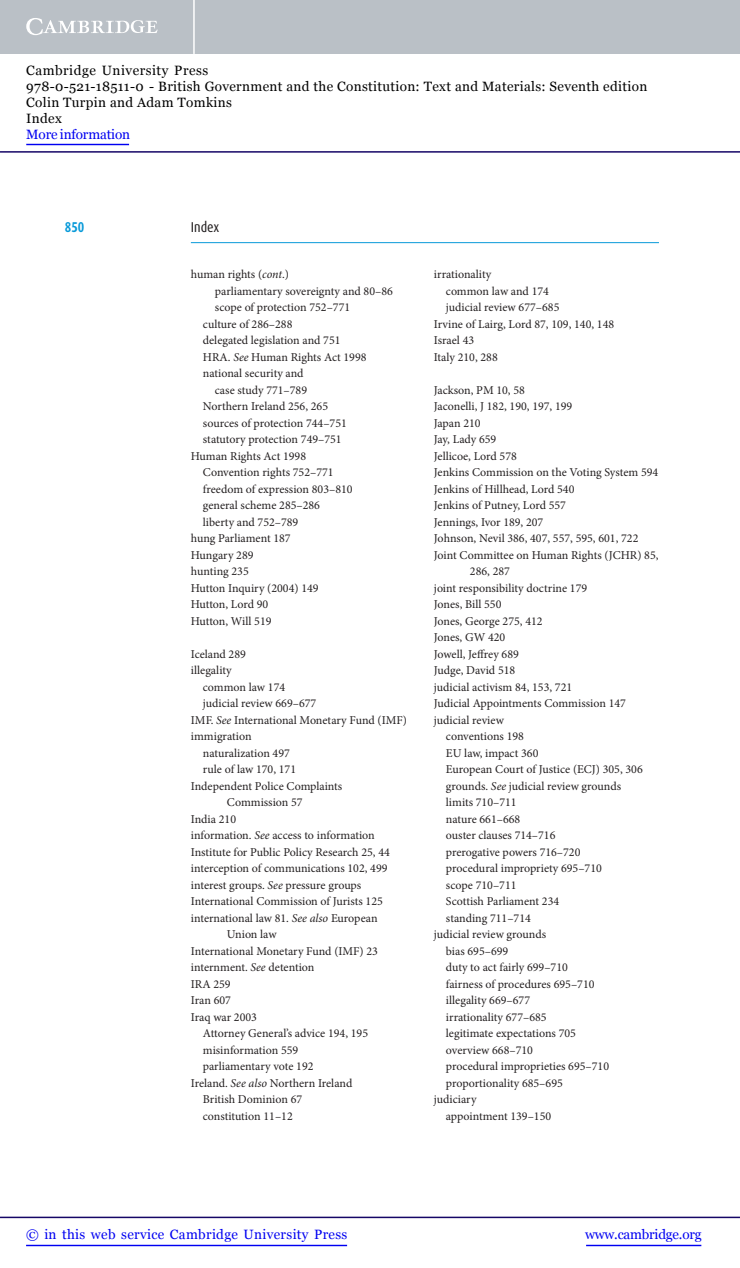
<style>
.page{position:relative;width:740px;height:1268px;background:#fff}
.page>*{position:absolute;margin:0;border:0;box-sizing:border-box;transform-origin:0 0}
.t1{font:14.25px "Dax Condensed";color:#231f20}
.t2{font:700 14.25px "Dax Condensed";color:#089ad9}
.t3{font:13.5px/16.2px "Georgia";letter-spacing:.025em;color:#000}
.t4{font:13.5px "Georgia";letter-spacing:.025em;color:#0000f1}
.t5{font:13.5px "Georgia";letter-spacing:-.015em;color:#0000f1}
.t6{font:13.5px "Georgia";letter-spacing:-.01em;color:#0000f1}
.t7{font:12px/16.5px "Minion Pro";color:#231f20}
.s1{font-style:italic}
</style>
<div class="page">
<hr style="left:191px;top:242px;width:468px;height:1px;background:#089ad9">
<div style="left:0;top:0;width:740px;height:54px;background:#bac0c6"></div>
<svg style="left:26px;top:18px;width:132px;height:17px"></svg>
<hr style="left:193px;top:0;width:2px;height:54px;background:#fff">
<hr style="left:0;top:151px;width:740px;height:2px;background:#150666">
<hr style="left:586px;top:1244px;width:115px;height:2px;background:#0000f1">
<hr style="left:0;top:1216px;width:740px;height:2px;background:#150666">
<hr style="left:26px;top:1244px;width:321px;height:2px;background:#0000f1">
<hr style="left:26px;top:144px;width:103px;height:1px;background:#0000f1">
<p class="t3" style="left:26px;top:62px;width:622px">Cambridge University Press<br>978-0-521-18511-0 - British Government and the Constitution: Text and Materials: Seventh edition Colin Turpin and Adam Tomkins<br>Index</p>
<p class="t6" style="left:26px;top:127px;width:105px">More information</p>
<p class="t2" style="left:65px;top:221px;width:21px">850</p>
<p class="t1" style="left:191px;top:221px;width:30px">Index</p>
<p class="t7" style="left:191px;top:267px;width:100px">human rights (<span class="s1">cont</span>.)</p>
<p class="t7" style="left:215px;top:284px;width:180px">parliamentary sovereignty and 80–86</p>
<p class="t7" style="left:215px;top:300px;width:137px">scope of protection 752–771</p>
<p class="t7" style="left:203px;top:317px;width:91px">culture of 286–288</p>
<p class="t7" style="left:203px;top:333px;width:139px">delegated legislation and 751</p>
<p class="t7" style="left:203px;top:350px;width:165px">HRA. <span class="s1">See</span> Human Rights Act 1998</p>
<p class="t7" style="left:203px;top:366px;width:102px">national security and</p>
<p class="t7" style="left:215px;top:383px;width:94px">case study 771–789</p>
<p class="t7" style="left:203px;top:399px;width:127px">Northern Ireland 256 , 265</p>
<p class="t7" style="left:203px;top:416px;width:146px">sources of protection 744–751</p>
<p class="t7" style="left:203px;top:432px;width:140px">statutory protection 749–751</p>
<p class="t7" style="left:191px;top:449px;width:117px">Human Rights Act 1998</p>
<p class="t7" style="left:203px;top:465px;width:132px">Convention rights 752–771</p>
<p class="t7" style="left:203px;top:482px;width:151px">freedom of expression 803–810</p>
<p class="t7" style="left:203px;top:498px;width:119px">general scheme 285–286</p>
<p class="t7" style="left:203px;top:515px;width:97px">liberty and 752–789</p>
<p class="t7" style="left:191px;top:531px;width:101px">hung Parliament 187</p>
<p class="t7" style="left:191px;top:548px;width:64px">Hungary 289</p>
<p class="t7" style="left:191px;top:564px;width:59px">hunting 235</p>
<p class="t7" style="left:191px;top:581px;width:129px">Hutton Inquiry (2004) 149</p>
<p class="t7" style="left:191px;top:597px;width:79px">Hutton, Lord 90</p>
<p class="t7" style="left:191px;top:614px;width:82px">Hutton, Will 519</p>
<p class="t7" style="left:191px;top:647px;width:57px">Iceland 289 illegality</p>
<p class="t7" style="left:203px;top:680px;width:84px">common law 174</p>
<p class="t7" style="left:203px;top:696px;width:115px">judicial review 669–677</p>
<p class="t7" style="left:191px;top:713px;width:218px">IMF. <span class="s1">See</span> International Monetary Fund (IMF)</p>
<p class="t7" style="left:191px;top:729px;width:62px">immigration</p>
<p class="t7" style="left:203px;top:746px;width:89px">naturalization 497</p>
<p class="t7" style="left:203px;top:762px;width:95px">rule of law 170 , 171</p>
<p class="t7" style="left:191px;top:779px;width:153px">Independent Police Complaints</p>
<p class="t7" style="left:227px;top:795px;width:77px">Commission 57</p>
<p class="t7" style="left:191px;top:812px;width:47px">India 210</p>
<p class="t7" style="left:191px;top:828px;width:185px">information. <span class="s1">See</span> access to information</p>
<p class="t7" style="left:191px;top:845px;width:200px">Institute for Public Policy Research 25 , 44</p>
<p class="t7" style="left:191px;top:861px;width:198px">interception of communications 102 , 499</p>
<p class="t7" style="left:191px;top:878px;width:172px">interest groups. <span class="s1">See</span> pressure groups</p>
<p class="t7" style="left:191px;top:894px;width:194px">International Commission of Jurists 125</p>
<p class="t7" style="left:191px;top:911px;width:188px">international law 81 . <span class="s1">See also</span> European</p>
<p class="t7" style="left:227px;top:927px;width:51px">Union law</p>
<p class="t7" style="left:191px;top:944px;width:189px">International Monetary Fund (IMF) 23</p>
<p class="t7" style="left:191px;top:960px;width:125px">internment. <span class="s1">See</span> detention</p>
<p class="t7" style="left:191px;top:977px;width:41px">IRA 259</p>
<p class="t7" style="left:191px;top:993px;width:42px">Iran 607</p>
<p class="t7" style="left:191px;top:1010px;width:68px">Iraq war 2003</p>
<p class="t7" style="left:203px;top:1026px;width:167px">Attorney General’s advice 194 , 195</p>
<p class="t7" style="left:203px;top:1043px;width:97px">misinformation 559</p>
<p class="t7" style="left:203px;top:1059px;width:112px">parliamentary vote 192</p>
<p class="t7" style="left:191px;top:1076px;width:163px">Ireland. <span class="s1">See also</span> Northern Ireland</p>
<p class="t7" style="left:203px;top:1092px;width:101px">British Dominion 67</p>
<p class="t7" style="left:203px;top:1109px;width:91px">constitution 11–12</p>
<p class="t7" style="left:434px;top:267px;width:59px">irrationality</p>
<p class="t7" style="left:446px;top:284px;width:105px">common law and 174</p>
<p class="t7" style="left:446px;top:300px;width:115px">judicial review 677–685</p>
<p class="t7" style="left:434px;top:317px;width:182px">Irvine of Lairg, Lord 87 , 109 , 140 , 148</p>
<p class="t7" style="left:434px;top:333px;width:42px">Israel 43</p>
<p class="t7" style="left:434px;top:350px;width:65px">Italy 210 , 288</p>
<p class="t7" style="left:434px;top:383px;width:93px">Jackson, PM 10 , 58</p>
<p class="t7" style="left:434px;top:399px;width:140px">Jaconelli, J 182 , 190 , 197 , 199</p>
<p class="t7" style="left:434px;top:416px;width:48px">Japan 210</p>
<p class="t7" style="left:434px;top:432px;width:64px">Jay, Lady 659</p>
<p class="t7" style="left:434px;top:449px;width:84px">Jellicoe, Lord 578</p>
<p class="t7" style="left:434px;top:465px;width:226px">Jenkins Commission on the Voting System 594</p>
<p class="t7" style="left:434px;top:482px;width:142px">Jenkins of Hillhead, Lord 540</p>
<p class="t7" style="left:434px;top:498px;width:134px">Jenkins of Putney, Lord 557</p>
<p class="t7" style="left:434px;top:515px;width:111px">Jennings, Ivor 189 , 207</p>
<p class="t7" style="left:434px;top:531px;width:206px">Johnson, Nevil 386 , 407 , 557 , 595 , 601 , 722</p>
<p class="t7" style="left:434px;top:548px;width:226px">Joint Committee on Human Rights (JCHR) 85 ,</p>
<p class="t7" style="left:470px;top:564px;width:42px">286 , 287</p>
<p class="t7" style="left:434px;top:581px;width:155px">joint responsibility doctrine 179</p>
<p class="t7" style="left:434px;top:597px;width:69px">Jones, Bill 550</p>
<p class="t7" style="left:434px;top:614px;width:110px">Jones, George 275 , 412</p>
<p class="t7" style="left:434px;top:630px;width:73px">Jones, GW 420</p>
<p class="t7" style="left:434px;top:647px;width:86px">Jowell, Jeffrey 689</p>
<p class="t7" style="left:434px;top:663px;width:83px">Judge, David 518</p>
<p class="t7" style="left:434px;top:680px;width:140px">judicial activism 84 , 153 , 721</p>
<p class="t7" style="left:434px;top:696px;width:193px">Judicial Appointments Commission 147</p>
<p class="t7" style="left:434px;top:713px;width:71px">judicial review</p>
<p class="t7" style="left:446px;top:729px;width:80px">conventions 198</p>
<p class="t7" style="left:446px;top:746px;width:94px">EU law, impact 360</p>
<p class="t7" style="left:446px;top:762px;width:198px">European Court of Justice (ECJ) 305 , 306</p>
<p class="t7" style="left:446px;top:779px;width:177px">grounds. <span class="s1">See</span> judicial review grounds</p>
<p class="t7" style="left:446px;top:795px;width:72px">limits 710–711</p>
<p class="t7" style="left:446px;top:812px;width:76px">nature 661–668</p>
<p class="t7" style="left:446px;top:828px;width:111px">ouster clauses 714–716</p>
<p class="t7" style="left:446px;top:845px;width:136px">prerogative powers 716–720</p>
<p class="t7" style="left:446px;top:861px;width:157px">procedural impropriety 695–710</p>
<p class="t7" style="left:446px;top:878px;width:72px">scope 710–711</p>
<p class="t7" style="left:446px;top:894px;width:115px">Scottish Parliament 234</p>
<p class="t7" style="left:446px;top:911px;width:86px">standing 711–714</p>
<p class="t7" style="left:434px;top:927px;width:114px">judicial review grounds</p>
<p class="t7" style="left:446px;top:944px;width:64px">bias 695–699</p>
<p class="t7" style="left:446px;top:960px;width:123px">duty to act fairly 699–710</p>
<p class="t7" style="left:446px;top:977px;width:150px">fairness of procedures 695–710</p>
<p class="t7" style="left:446px;top:993px;width:86px">illegality 669–677</p>
<p class="t7" style="left:446px;top:1010px;width:102px">irrationality 677–685</p>
<p class="t7" style="left:446px;top:1026px;width:132px">legitimate expectations 705</p>
<p class="t7" style="left:446px;top:1043px;width:89px">overview 668–710</p>
<p class="t7" style="left:446px;top:1059px;width:165px">procedural improprieties 695–710</p>
<p class="t7" style="left:446px;top:1076px;width:118px">proportionality 685–695</p>
<p class="t7" style="left:434px;top:1092px;width:44px">judiciary</p>
<p class="t7" style="left:446px;top:1109px;width:107px">appointment 139–150</p>
<p class="t4" style="left:26px;top:1226px;width:323px">© in this web service Cambridge University Press</p>
<p class="t5" style="left:585px;top:1226px;width:118px">www.cambridge.org</p>
</div>
